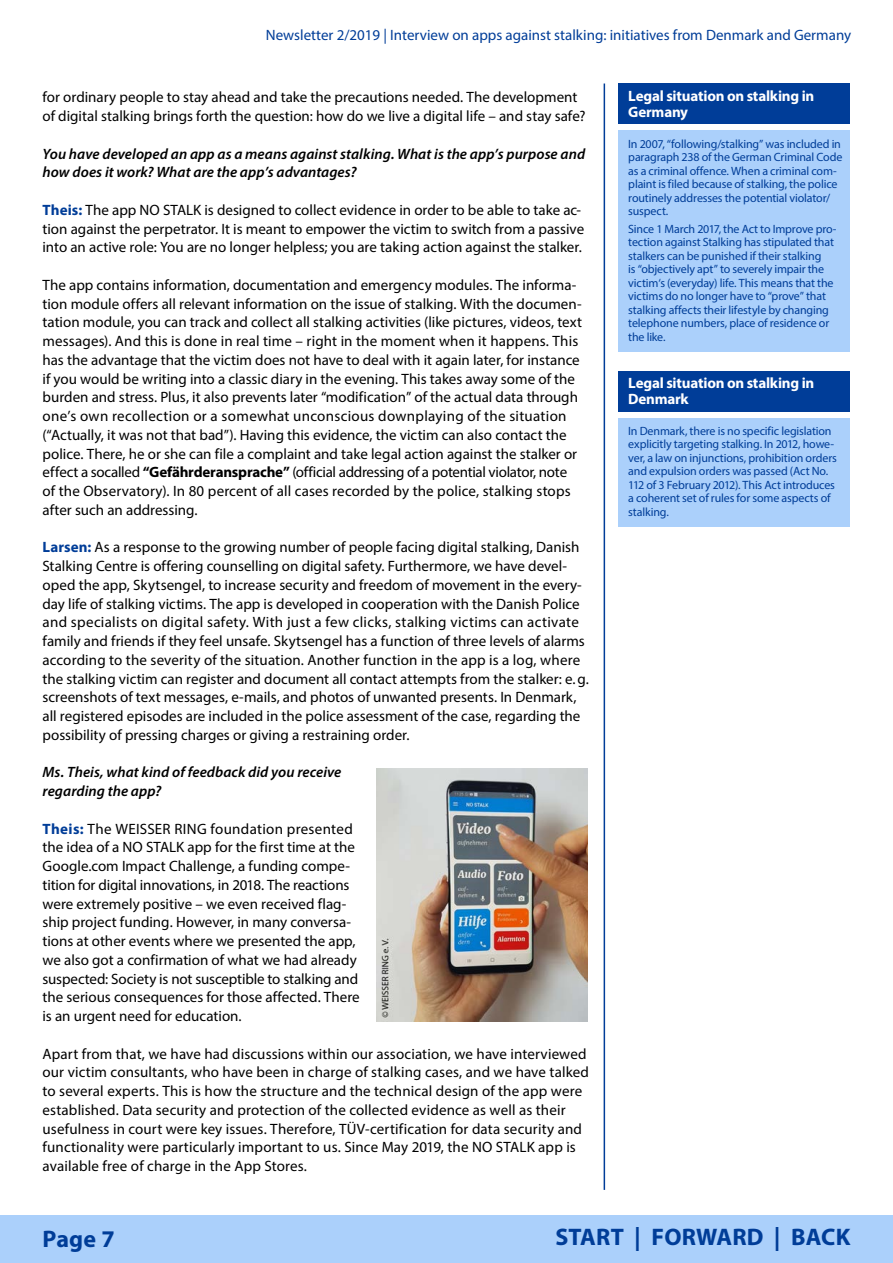
<style>
.page{position:relative;width:893px;height:1263px;background:#fff}
.page>*{position:absolute;margin:0;border:0;box-sizing:border-box;transform-origin:0 0}
.t1{font:700 24px "Myriad Pro";letter-spacing:.01em;color:#003d98}
.t2{font:15px/18.8px "Myriad Pro";color:#000}
.t3{font:italic 600 15px/18.8px "Myriad Pro";letter-spacing:.005em;color:#000}
.t4{font:15px "Myriad Pro";color:#003d98}
.t5{font:700 15px/16px "Myriad Pro";letter-spacing:-.015em;color:#fff}
.t6{font:12px/13.5px "Myriad Pro";letter-spacing:-.01em;color:#003d98}
.s1{font-weight:700;color:#003d98}
.s2{font-weight:700}
</style>
<div class="page">
<hr style="left:604px;top:84px;width:1px;height:1106px;background:#003d98">
<div style="left:0;top:1215px;width:893px;height:48px;background:#abd0fb"></div>
<div style="left:618px;top:131px;width:232px;height:221px;background:#abd0fb"></div>
<div style="left:618px;top:84px;width:232px;height:40px;background:#003d98"></div>
<div style="left:618px;top:418px;width:232px;height:109px;background:#abd0fb"></div>
<div style="left:618px;top:371px;width:232px;height:40px;background:#003d98"></div>
<img style="left:377px;top:769px;width:210px;height:252px">
<p class="t4" style="left:266px;top:26px;width:587px">Newsletter 2/2019 | Interview on apps against stalking: initiatives from Denmark and Germany</p>
<p class="t2" style="left:43px;top:88px;width:544px">for ordinary people to stay ahead and take the precautions needed. The development of digital stalking brings forth the question: how do we live a digital life – and stay safe?</p>
<p class="t3" style="left:43px;top:144px;width:544px">You have developed an app as a means against stalking. What is the app’s purpose and how does it work? What are the app’s advantages?</p>
<p class="t2" style="left:43px;top:200px;width:543px"><span class="s1">Theis:</span> The app NO STALK is designed to collect evidence in order to be able to take ac&shy;tion against the perpetrator. It is meant to empower the victim to switch from a passive into an active role: You are no longer helpless; you are taking action against the stalker.</p>
<p class="t2" style="left:43px;top:275px;width:541px">The app contains information, documentation and emergency modules. The informa&shy;tion module offers all relevant information on the issue of stalking. With the documen&shy;tation module, you can track and collect all stalking activities (like pictures, videos, text messages). And this is done in real time – right in the moment when it happens. This has the advantage that the victim does not have to deal with it again later, for instance if you would be writing into a classic diary in the evening. This takes away some of the burden and stress. Plus, it also prevents later “modification” of the actual data through one’s own recollection or a somewhat unconscious downplaying of the situation (“Actually, it was not that bad”). Having this evidence, the victim can also contact the police. There, he or she can file a complaint and take legal action against the stalker or effect a socalled <span class="s2">“Gefährderansprache”</span> (official addressing of a potential violator, note of the Observatory). In 80 percent of all cases recorded by the police, stalking stops after such an addressing.</p>
<p class="t2" style="left:43px;top:538px;width:548px"><span class="s1">Larsen:</span> As a response to the growing number of people facing digital stalking, Danish Stalking Centre is offering counselling on digital safety. Furthermore, we have devel&shy;oped the app, Skytsengel, to increase security and freedom of movement in the every&shy;day life of stalking victims. The app is developed in cooperation with the Danish Police and specialists on digital safety. With just a few clicks, stalking victims can activate family and friends if they feel unsafe. Skytsengel has a function of three levels of alarms according to the severity of the situation. Another function in the app is a log, where the stalking victim can register and document all contact attempts from the stalker: e.g. screenshots of text messages, e-mails, and photos of unwanted presents. In Denmark, all registered episodes are included in the police assessment of the case, regarding the possibility of pressing charges or giving a restraining order.</p>
<p class="t3" style="left:43px;top:762px;width:300px">Ms. Theis, what kind of feedback did you receive regarding the app?</p>
<p class="t2" style="left:43px;top:819px;width:319px"><span class="s1">Theis:</span> The WEISSER RING foundation presented the idea of a NO STALK app for the first time at the Google.com Impact Challenge, a funding compe&shy;tition for digital innovations, in 2018. The reactions were extremely positive – we even received flag&shy;ship project funding. However, in many conversa&shy;tions at other events where we presented the app, we also got a confirmation of what we had already suspected: Society is not susceptible to stalking and the serious consequences for those affected. There is an urgent need for education.</p>
<p class="t2" style="left:43px;top:1044px;width:548px">Apart from that, we have had discussions within our association, we have interviewed our victim consultants, who have been in charge of stalking cases, and we have talked to several experts. This is how the structure and the technical design of the app were established. Data security and protection of the collected evidence as well as their usefulness in court were key issues. Therefore, TÜV-certification for data security and functionality were particularly important to us. Since May 2019, the NO STALK app is available free of charge in the App Stores.</p>
<p class="t5" style="left:628px;top:87px;width:188px">Legal situation on stalking in<br>Germany</p>
<p class="t6" style="left:628px;top:137px;width:216px">In 2007, “following/stalking” was included in paragraph 238 of the German Criminal Code as a criminal offence. When a criminal com&shy;plaint is filed because of stalking, the police routinely addresses the potential violator/ suspect.</p>
<p class="t6" style="left:628px;top:222px;width:210px">Since 1 March 2017, the Act to Improve pro&shy;tection against Stalking has stipulated that stalkers can be punished if their stalking<br>is “objectively apt” to severely impair the victim‘s (everyday) life. This means that the victims do no longer have to “prove” that stalking affects their lifestyle by changing telephone numbers, place of residence or the like.</p>
<p class="t5" style="left:628px;top:374px;width:188px">Legal situation on stalking in<br>Denmark</p>
<p class="t6" style="left:628px;top:424px;width:210px">In Denmark, there is no specific legislation explicitly targeting stalking. In 2012, howe&shy;ver, a law on injunctions, prohibition orders and expulsion orders was passed (Act No.<br>112 of 3 February 2012). This Act introduces a coherent set of rules for some aspects of stalking.</p>
<h1 class="t1" style="left:43px;top:1223px;width:74px">Page 7</h1>
<p class="t1" style="left:555px;top:1222px;width:297px">START | FORWARD | BACK</p>
</div>
